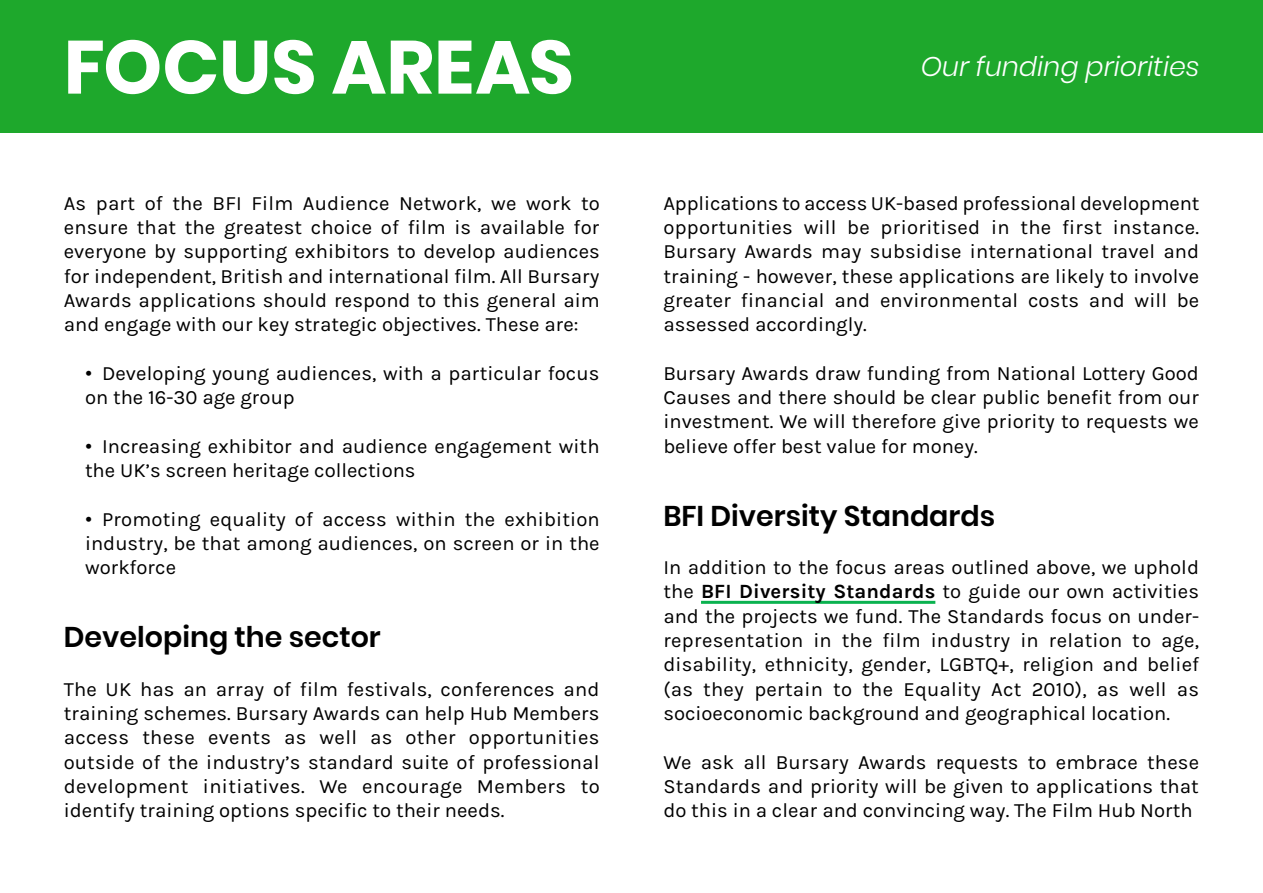
<style>
.page{position:relative;width:1263px;height:893px;background:#fff}
.page>*{position:absolute;margin:0;border:0;box-sizing:border-box;transform-origin:0 0}
.Paragraph_Style_7{font:700 75px "Poppins";color:#fff}
.Paragraph_Style_9{font:600 28.5px "Poppins";color:#000}
.Sub-header_Text{font:italic 300 27px "Poppins";color:#fff}
.Body_Text{font:20.25px/24.3px "Karla";color:#000;text-align:justify}
.s1{font-family:"Poppins"}
.s2{font-weight:700}
</style>
<div class="page">
<div style="left:0;top:0;width:1263px;height:133px;background:#1ea82c"></div>
<hr style="left:701px;top:601px;width:234px;height:3px;background:#0ab24f">
<p class="Paragraph_Style_7" style="left:64px;top:24px;width:512px">FOCUS AREAS</p>
<p class="Body_Text" style="left:64px;top:191px;width:538px">As part of the BFI Film Audience Network, we work to ensure that the greatest choice of film is available for everyone by supporting exhibitors to develop audiences for independent, British and international film. All Bursary Awards applications should respond to this general aim and engage with our key strategic objectives. These are:</p>
<p class="Body_Text" style="left:85px;top:361px;width:516px"><span class="s1">•</span> Developing young audiences, with a particular focus on the 16-30 age group</p>
<p class="Body_Text" style="left:85px;top:434px;width:516px"><span class="s1">•</span> Increasing exhibitor and audience engagement with the UK’s screen heritage collections</p>
<p class="Body_Text" style="left:85px;top:507px;width:516px"><span class="s1">•</span> Promoting equality of access within the exhibition industry, be that among audiences, on screen or in the workforce</p>
<p class="Paragraph_Style_9" style="left:64px;top:620px;width:318px">Developing the sector</p>
<p class="Body_Text" style="left:64px;top:677px;width:538px">The UK has an array of film festivals, conferences and training schemes. Bursary Awards can help Hub Members access these events as well as other opportunities outside of the industry’s standard suite of professional development initiatives. We encourage Members to identify training options specific to their needs.</p>
<p class="Sub-header_Text" style="left:921px;top:51px;width:280px">Our funding priorities</p>
<p class="Body_Text" style="left:663px;top:191px;width:538px">Applications to access UK-based professional development opportunities will be prioritised in the first instance.<br>Bursary Awards may subsidise international travel and training - however, these applications are likely to involve greater financial and environmental costs and will be assessed accordingly.</p>
<p class="Body_Text" style="left:663px;top:361px;width:537px">Bursary Awards draw funding from National Lottery Good Causes and there should be clear public benefit from our investment. We will therefore give priority to requests we believe offer best value for money.</p>
<p class="Paragraph_Style_9" style="left:663px;top:499px;width:333px">BFI Diversity Standards</p>
<p class="Body_Text" style="left:663px;top:556px;width:537px">In addition to the focus areas outlined above, we uphold the <span class="s2">BFI Diversity Standards</span> to guide our own activities and the projects we fund. The Standards focus on under&shy;representation in the film industry in relation to age, disability, ethnicity, gender, LGBTQ+, religion and belief (as they pertain to the Equality Act 2010), as well as socioeconomic background and geographical location.</p>
<p class="Body_Text" style="left:663px;top:750px;width:537px">We ask all Bursary Awards requests to embrace these Standards and priority will be given to applications that do this in a clear and convincing way. The Film Hub North</p>
</div>
